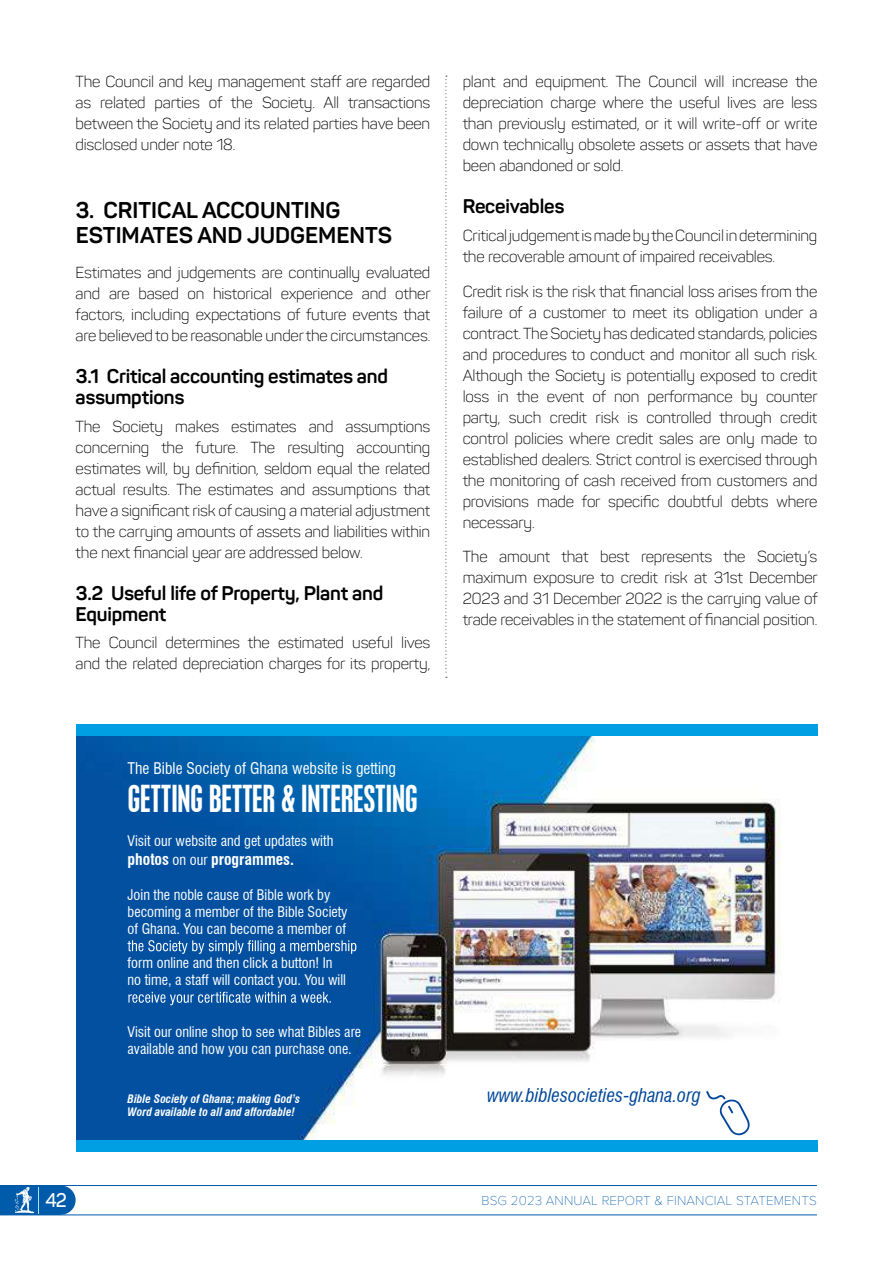
<style>
.page{position:relative;width:893px;height:1263px;background:#fff}
.page>*{position:absolute;margin:0;border:0;box-sizing:border-box;transform-origin:0 0}
.t1{font:condensed 32.85px "Placard";color:#fff}
.t2{font:700 22.5px/25.5px "Panton";color:#000}
.t3{font:700 19.5px/21px "Panton";letter-spacing:-.01em;color:#000}
.t4{font:600 19.5px "Panton";color:#fff;scale:.94 1}
.t5{font:italic condensed 18.6px "Swiss 721 BT";color:#004799}
.t6{font:300 15.75px/21px "Panton";letter-spacing:-.01em;color:#000;text-align:justify}
.t7{font:condensed 15.75px "Swiss 721 BT";color:#fff}
.t8{font:700 condensed 15.75px "Swiss 721 BT";color:#fff}
.t9{font:condensed 14.25px/17.1px "Swiss 721 BT";color:#fff}
.t10{font:100 13.5px "Proxima Nova T";letter-spacing:.01em;color:#005baa}
.t11{font:italic 700 condensed 11.4px/13.6px "Swiss 721 BT";color:#fff}
.s1{font-weight:400;font-size:14.25px}
</style>
<div class="page">
<svg style="left:445px;top:76px;width:2px;height:602px"></svg>
<img style="left:77px;top:736px;width:704px;height:404px">
<svg style="left:128px;top:940px;width:228px;height:14px;background:#3c77b5"></svg>
<svg style="left:128px;top:992px;width:203px;height:13px;background:#3d78b5"></svg>
<svg style="left:706px;top:1091px;width:46px;height:44px"></svg>
<div style="left:76px;top:1140px;width:741px;height:11px;background:#009ee3"></div>
<div style="left:76px;top:725px;width:741px;height:11px;background:#009ee3"></div>
<div style="left:0;top:1185px;width:61px;height:30px;background:#005baa"></div>
<div style="left:46px;top:1185px;width:30px;height:30px;background:#005baa;border-radius:50%"></div>
<svg style="left:15px;top:1187px;width:24px;height:26px"></svg>
<hr style="left:0;top:1185px;width:817px;height:1px;background:#005baa">
<hr style="left:0;top:1215px;width:817px;height:1px;background:#005baa">
<p class="t6" style="left:76px;top:71px;width:356px">The Council and key management staff are regarded as related parties of the Society. All transactions between the Society and its related parties have been disclosed under note 18.</p>
<h2 class="t2" style="left:76px;top:197px;width:318px">3. CRITICAL ACCOUNTING<br>ESTIMATES AND JUDGEMENTS</h2>
<p class="t6" style="left:76px;top:262px;width:357px">Estimates and judgements are continually evaluated and are based on historical experience and other factors, including expectations of future events that are believed to be reasonable under the circumstances.</p>
<p class="t3" style="left:76px;top:365px;width:314px">3.1 Critical accounting estimates and assumptions</p>
<p class="t6" style="left:76px;top:416px;width:356px">The Society makes estimates and assumptions concerning the future. The resulting accounting estimates will, by definition, seldom equal the related actual results. The estimates and assumptions that have a significant risk of causing a material adjustment to the carrying amounts of assets and liabilities within the next financial year are addressed below.</p>
<p class="t3" style="left:76px;top:582px;width:309px">3.2 Useful life of Property, Plant and<br>Equipment</p>
<p class="t6" style="left:76px;top:632px;width:356px">The Council determines the estimated useful lives and the related depreciation charges for its property,</p>
<p class="t6" style="left:463px;top:71px;width:356px">plant and equipment. The Council will increase the depreciation charge where the useful lives are less than previously estimated, or it will write-off or write down technically obsolete assets or assets that have been abandoned or sold.</p>
<p class="t3" style="left:463px;top:196px;width:103px">Receivables</p>
<p class="t6" style="left:463px;top:225px;width:356px">Critical judgement is made by the Council in determining the recoverable amount of impaired receivables.</p>
<p class="t6" style="left:463px;top:281px;width:357px">Credit risk is the risk that financial loss arises from the failure of a customer to meet its obligation under a contract. The Society has dedicated standards, policies and procedures to conduct and monitor all such risk.<br>Although the Society is potentially exposed to credit loss in the event of non performance by counter party, such credit risk is controlled through credit control policies where credit sales are only made to established dealers. Strict control is exercised through the monitoring of cash received from customers and provisions made for specific doubtful debts where necessary.</p>
<p class="t6" style="left:463px;top:546px;width:357px">The amount that best represents the Society’s maximum exposure to credit risk at 31st December 2023 and 31 December 2022 is the carrying value of trade receivables in the statement of financial position.</p>
<p class="t7" style="left:128px;top:759px;width:270px">The Bible Society of Ghana website is getting</p>
<h1 class="t1" style="left:128px;top:779px;width:291px">GETTING BETTER &amp; INTERESTING</h1>
<p class="t9" style="left:128px;top:833px;width:207px">Visit our website and get updates with</p>
<p class="t8" style="left:128px;top:850px;width:168px">photos <span class="s1">on our</span> programmes.</p>
<p class="t9" style="left:128px;top:886px;width:222px">Join the noble cause of Bible work by becoming a member of the Bible Society of Ghana. You can become a member of</p>
<p class="t9" style="left:128px;top:954px;width:220px">form online and then click a button! In no time, a staff will contact you. You will</p>
<p class="t9" style="left:128px;top:1023px;width:235px">Visit our online shop to see what Bibles are available and how you can purchase one.</p>
<p class="t11" style="left:128px;top:1091px;width:174px">Bible Society of Ghana; making God’s<br>Word available to all and affordable!</p>
<p class="t5" style="left:487px;top:1083px;width:215px">www.biblesocieties-ghana.org</p>
<p class="t4" style="left:45px;top:1188px;width:24px">42</p>
<p class="t10" style="left:481px;top:1193px;width:337px">BSG 2023 ANNUAL REPORT &amp; FINANCIAL STATEMENTS</p>
</div>
